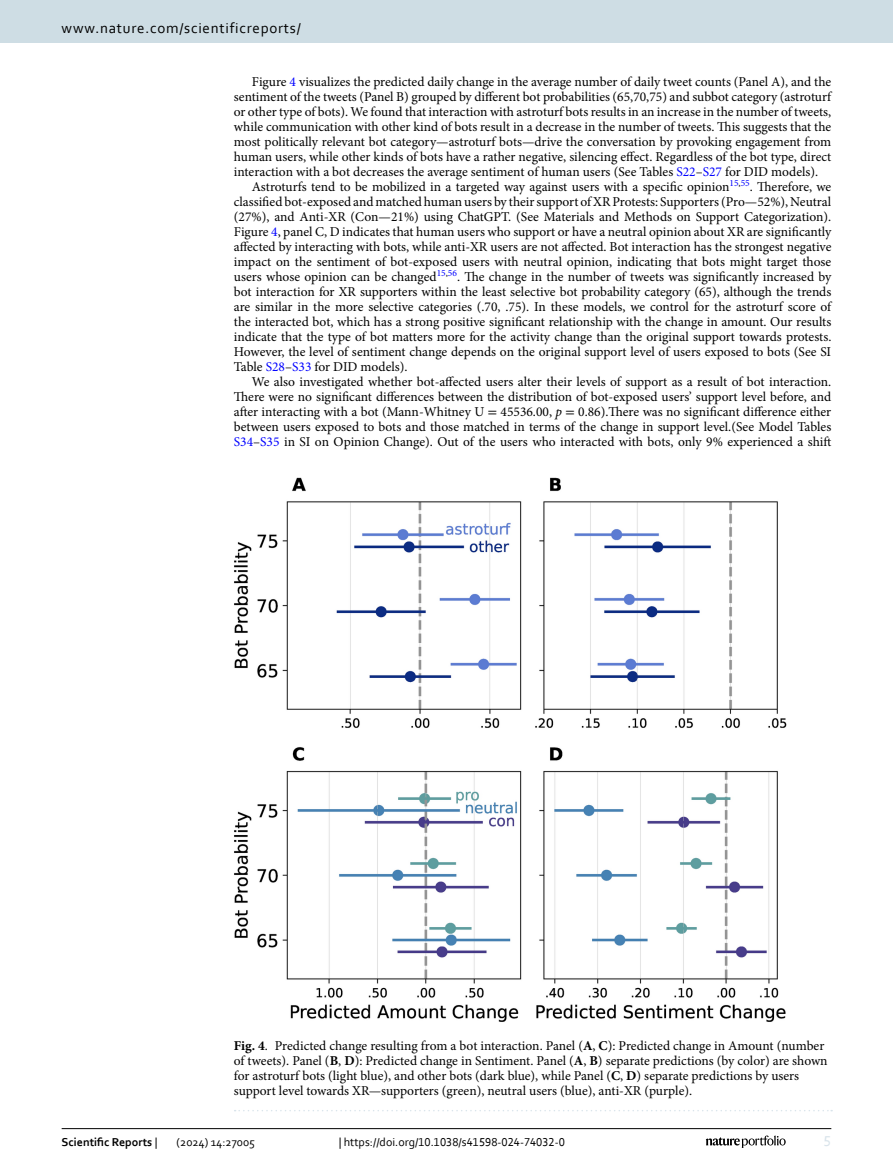
<style>
.page{position:relative;width:893px;height:1174px;background:#fff}
.page>*{position:absolute;margin:0;border:0;box-sizing:border-box;transform-origin:0 0}
.t1{font:15px "Corbel";letter-spacing:.05em;color:#000}
.t2{font:15px "Corbel";color:#d9e4eb}
.Body_Text_Indent{font:13.5px/15px "Minion Pro";color:#000;text-align:justify}
.Figure_Caption{font:13.5px/15px "Minion Pro";letter-spacing:-.005em;color:#000}
.t3{font:12px "Corbel";color:#000}
.t4{font:700 12px "Corbel";color:#000}
.s1{color:#00f}
.s2{font-family:"STIX"}
.s3{font-style:italic}
.s4{font-weight:700}
.s5{font-weight:400}
</style>
<div class="page">
<img style="left:234px;top:478px;width:552px;height:544px">
<svg style="left:235px;top:1110px;width:597px;height:1px"></svg>
<hr style="left:62px;top:1128px;width:769px;height:1px;background:#000">
<svg style="left:706px;top:1135px;width:80px;height:12px"></svg>
<div style="left:0;top:0;width:893px;height:43px;background:#cedde4"></div>
<p class="t1" style="left:62px;top:18px;width:241px">www.nature.com/scientificreports/</p>
<p class="Body_Text_Indent" style="left:234px;top:74px;width:599px;text-indent:18px">Figure <span class="s1">4</span> visualizes the predicted daily change in the average number of daily tweet counts (Panel A), and the sentiment of the tweets (Panel B) grouped by different bot probabilities (65,70,75) and subbot category (astroturf or other type of bots). We found that interaction with astroturf bots results in an increase in the number of tweets, while communication with other kind of bots result in a decrease in the number of tweets. This suggests that the most politically relevant bot category—astroturf bots—drive the conversation by provoking engagement from human users, while other kinds of bots have a rather negative, silencing effect. Regardless of the bot type, direct interaction with a bot decreases the average sentiment of human users (See Tables <span class="s1">S22</span>–<span class="s1">S27</span> for DID models).</p>
<p class="Body_Text_Indent" style="left:234px;top:179px;width:599px;text-indent:18px">Astroturfs tend to be mobilized in a targeted way against users with a specific opinion<sup>15</sup><sup>,</sup><sup>55</sup>. Therefore, we classified bot-exposed and matched human users by their support of XR Protests: Supporters (Pro—52%), Neutral (27%), and Anti-XR (Con—21%) using ChatGPT. (See Materials and Methods on Support Categorization).<br>Figure <span class="s1">4</span>, panel C, D indicates that human users who support or have a neutral opinion about XR are significantly affected by interacting with bots, while anti-XR users are not affected. Bot interaction has the strongest negative impact on the sentiment of bot-exposed users with neutral opinion, indicating that bots might target those users whose opinion can be changed<sup>15</sup><sup>,</sup><sup>56</sup>. The change in the number of tweets was significantly increased by bot interaction for XR supporters within the least selective bot probability category (65), although the trends are similar in the more selective categories (.70, .75). In these models, we control for the astroturf score of the interacted bot, which has a strong positive significant relationship with the change in amount. Our results indicate that the type of bot matters more for the activity change than the original support towards protests.<br>However, the level of sentiment change depends on the original support level of users exposed to bots (See SI Table <span class="s1">S28</span>–<span class="s1">S33</span> for DID models).</p>
<p class="Body_Text_Indent" style="left:234px;top:374px;width:599px;text-indent:18px">We also investigated whether bot-affected users alter their levels of support as a result of bot interaction.<br>There were no significant differences between the distribution of bot-exposed users’ support level before, and after interacting with a bot (Mann-Whitney U <span class="s2">=</span> 45536.00, <span class="s3">p</span> <span class="s2">=</span> 0.86).There was no significant difference either between users exposed to bots and those matched in terms of the change in support level.(See Model Tables <span class="s1">S34</span>–<span class="s1">S35</span> in SI on Opinion Change). Out of the users who interacted with bots, only 9% experienced a shift</p>
<p class="Figure_Caption" style="left:234px;top:1038px;width:595px"><span class="s4">Fig. 4</span>. Predicted change resulting from a bot interaction. Panel (<span class="s4">A</span>, <span class="s4">C</span>): Predicted change in Amount (number of tweets). Panel (<span class="s4">B</span>, <span class="s4">D</span>): Predicted change in Sentiment. Panel (<span class="s4">A</span>, <span class="s4">B</span>) separate predictions (by color) are shown for astroturf bots (light blue), and other bots (dark blue), while Panel (<span class="s4">C</span>, <span class="s4">D</span>) separate predictions by users support level towards XR—supporters (green), neutral users (blue), anti-XR (purple).</p>
<p class="t4" style="left:62px;top:1134px;width:97px">Scientific Reports <span class="s5">|</span></p>
<p class="t3" style="left:177px;top:1134px;width:80px">(2024) 14:27005</p>
<p class="t3" style="left:339px;top:1134px;width:228px">| https://doi.org/10.1038/s41598-024-74032-0</p>
<p class="t2" style="left:824px;top:1132px;width:9px">5</p>
</div>
